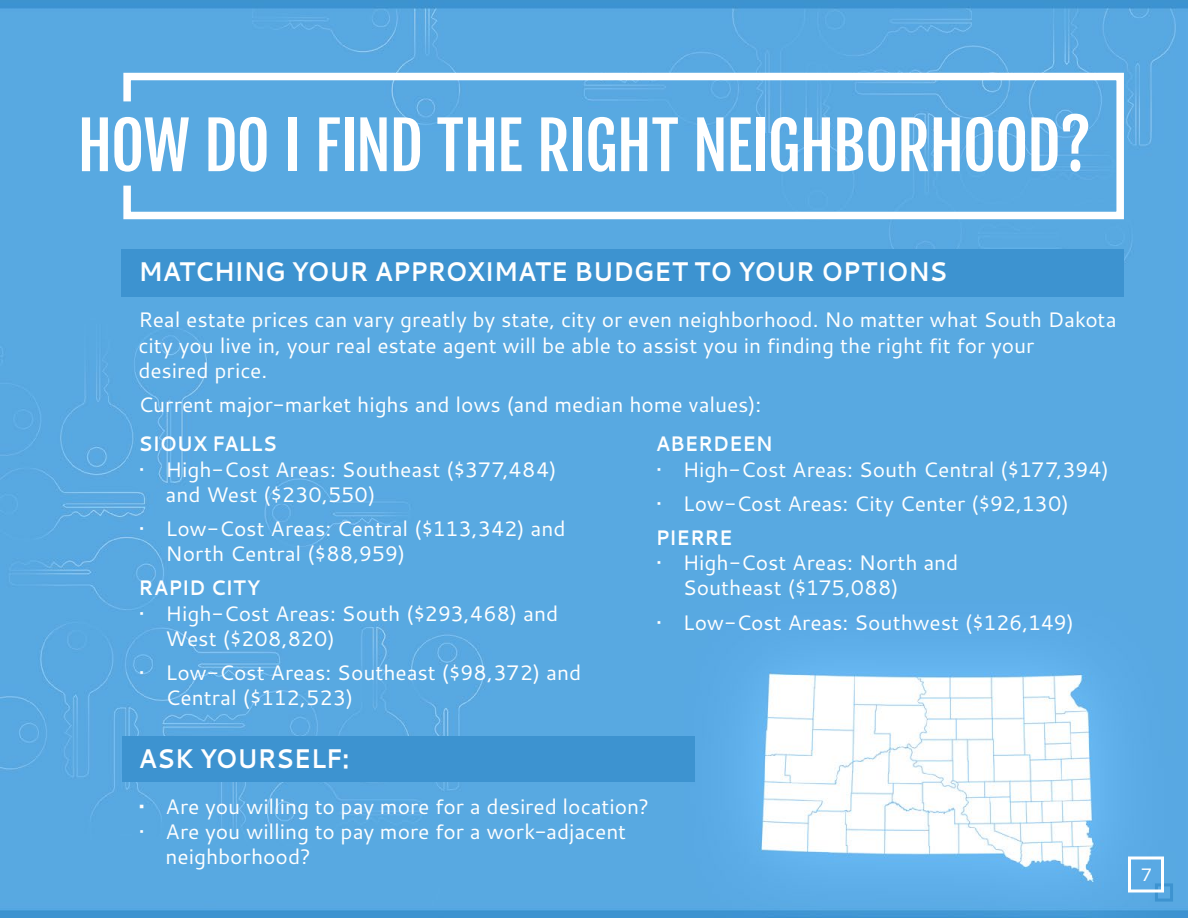
<style>
.page{position:relative;width:1188px;height:918px;background:#fff}
.page>*{position:absolute;margin:0;border:0;box-sizing:border-box;transform-origin:0 0}
.t1{font:64.5px "Fjalla One";letter-spacing:-.02em;color:#fff}
.t2{font:700 27px "Cantarell";letter-spacing:-.015em;color:#fff;scale:.9 1}
.t3{font:21px/25.2px "Cantarell";letter-spacing:-.005em;color:#fff}
.t4{font:700 21px "Cantarell";color:#fff;scale:.9 1}
.t5{font:18px "Cantarell";color:#fff}
.s1{font-weight:700}
</style>
<div class="page">
<img style="left:0;top:0;width:1188px;height:918px">
<div style="left:122px;top:249px;width:1002px;height:48px;background:#3d93d0"></div>
<div style="left:122px;top:737px;width:572px;height:45px;background:#3d93d0"></div>
<div style="left:1155px;top:883px;width:18px;height:19px;border:3px solid #3d93d0"></div>
<div style="left:1128px;top:856px;width:36px;height:36px;border:3px solid #fff"></div>
<svg style="left:120px;top:69px;width:1008px;height:154px;background:#6ab2e4"></svg>
<h1 class="t1" style="left:77px;top:106px;width:1016px">HOW DO I FIND THE RIGHT NEIGHBORHOOD?</h1>
<p class="t2" style="left:138px;top:253px;width:900px">MATCHING YOUR APPROXIMATE BUDGET TO YOUR OPTIONS</p>
<p class="t3" style="left:138px;top:307px;width:980px">Real estate prices can vary greatly by state, city or even neighborhood. No matter what South Dakota city you live in, your real estate agent will be able to assist you in finding the right fit for your<br>desired price.</p>
<p class="t3" style="left:138px;top:391px;width:624px">Current major-market highs and lows (and median home values):</p>
<p class="t4" style="left:139px;top:429px;width:155px">SIOUX FALLS</p>
<p class="t3" style="left:166px;top:456px;width:393px;text-indent:-27px">• High-Cost Areas: Southeast ($377,484) and West ($230,550)</p>
<p class="t3" style="left:166px;top:515px;width:402px;text-indent:-27px">• Low-Cost Areas: Central ($113,342) and<br>North Central ($88,959)</p>
<p class="t4" style="left:139px;top:573px;width:137px">RAPID CITY</p>
<p class="t3" style="left:166px;top:600px;width:394px;text-indent:-27px">• High-Cost Areas: South ($293,468) and<br>West ($208,820)</p>
<p class="t3" style="left:166px;top:659px;width:417px;text-indent:-27px">• Low-Cost Areas: Southeast ($98,372) and<br>Central ($112,523)</p>
<p class="t4" style="left:656px;top:429px;width:131px">ABERDEEN</p>
<p class="t3" style="left:656px;top:456px;width:455px">• High-Cost Areas: South Central ($177,394)</p>
<p class="t3" style="left:656px;top:490px;width:415px">• Low-Cost Areas: City Center ($92,130)</p>
<p class="t4" style="left:656px;top:523px;width:87px">PIERRE</p>
<p class="t3" style="left:683px;top:549px;width:277px;text-indent:-27px">• High-Cost Areas: North and<br>Southeast ($175,088)</p>
<p class="t3" style="left:656px;top:609px;width:420px">• Low-Cost Areas: Southwest ($126,149)</p>
<p class="t2" style="left:139px;top:739px;width:236px">ASK YOURSELF:</p>
<p class="t3" style="left:139px;top:793px;width:512px"><span class="s1">•</span> Are you willing to pay more for a desired location?</p>
<p class="t3" style="left:166px;top:818px;width:462px;text-indent:-27px">• Are you willing to pay more for a work-adjacent neighborhood?</p>
<p class="t5" style="left:1141px;top:862px;width:13px">7</p>
</div>
